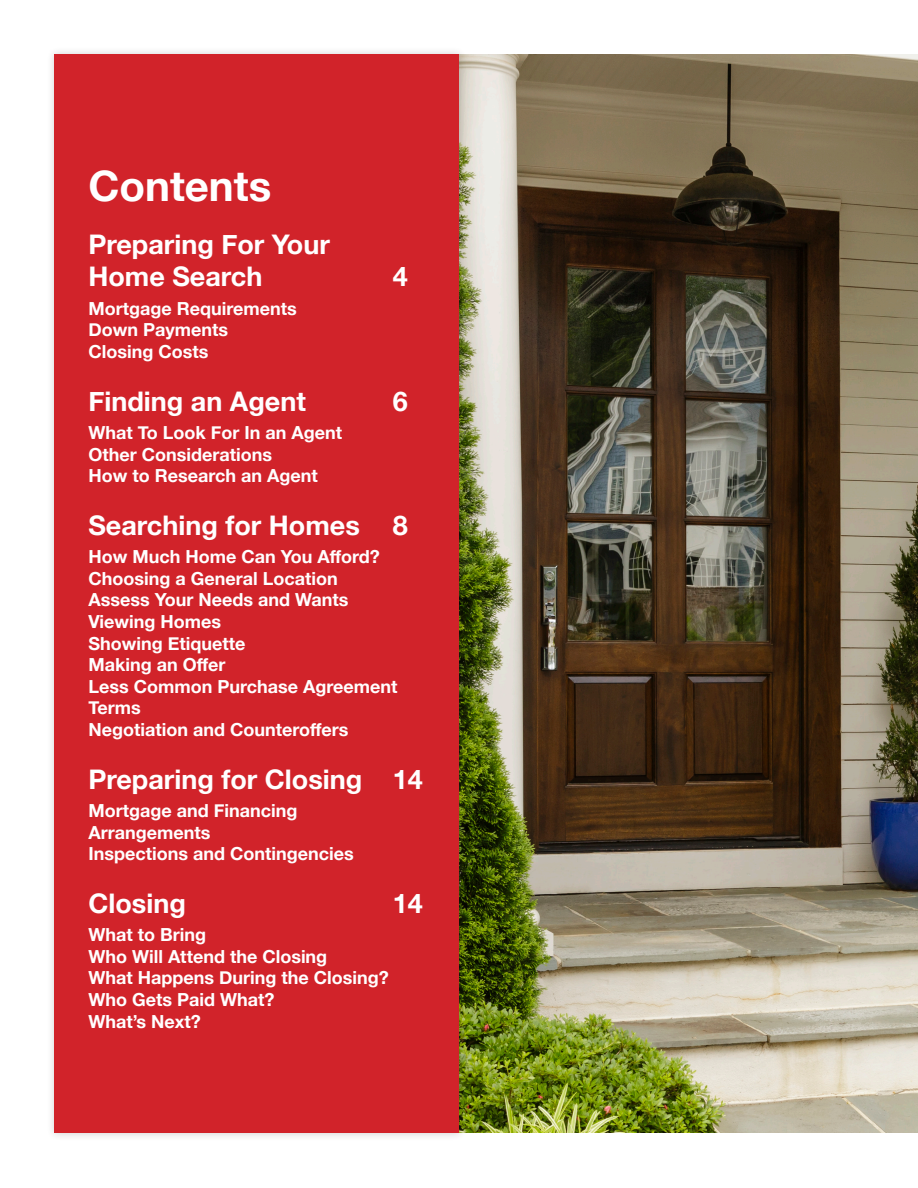
<style>
.page{position:relative;width:918px;height:1188px;background:#fff}
.page>*{position:absolute;margin:0;border:0;box-sizing:border-box;transform-origin:0 0}
.TOC_-_Heading{font:700 42px "Helvetica Neue";color:#fff}
.t1{font:700 27px/32.4px "Helvetica Neue";color:#fff}
.t2{font:700 18px/21.6px "Helvetica Neue";color:#fff}
</style>
<div class="page">
<img style="left:467px;top:55px;width:451px;height:1077px">
<div style="left:46px;top:46px;width:421px;height:1096px;background:#231f20;opacity:.2"></div>
<div style="left:55px;top:55px;width:404px;height:1078px;background:#d1232a"></div>
<p class="TOC_-_Heading" style="left:88px;top:153px;width:184px">Contents</p>
<p class="t1" style="left:88px;top:229px;width:243px">Preparing For Your<br>Home Search</p>
<p class="t1" style="left:393px;top:261px;width:17px">4</p>
<p class="t2" style="left:88px;top:298px;width:210px">Mortgage Requirements</p>
<p class="t2" style="left:88px;top:320px;width:141px">Down Payments</p>
<p class="t2" style="left:88px;top:341px;width:121px">Closing Costs</p>
<p class="t1" style="left:88px;top:386px;width:219px">Finding an Agent</p>
<p class="t1" style="left:393px;top:386px;width:17px">6</p>
<p class="t2" style="left:88px;top:422px;width:255px">What To Look For In an Agent</p>
<p class="t2" style="left:88px;top:444px;width:185px">Other Considerations</p>
<p class="t2" style="left:88px;top:465px;width:231px">How to Research an Agent</p>
<p class="t1" style="left:88px;top:510px;width:321px">Searching for Homes 8</p>
<p class="t2" style="left:88px;top:546px;width:293px">How Much Home Can You Afford?</p>
<p class="t2" style="left:88px;top:568px;width:251px">Choosing a General Location</p>
<p class="t2" style="left:88px;top:590px;width:262px">Assess Your Needs and Wants</p>
<p class="t2" style="left:88px;top:611px;width:134px">Viewing Homes</p>
<p class="t2" style="left:88px;top:633px;width:158px">Showing Etiquette</p>
<p class="t2" style="left:88px;top:654px;width:139px">Making an Offer</p>
<p class="t2" style="left:88px;top:676px;width:310px">Less Common Purchase Agreement<br>Terms</p>
<p class="t2" style="left:88px;top:719px;width:262px">Negotiation and Counteroffers</p>
<p class="t1" style="left:88px;top:764px;width:336px">Preparing for Closing 14</p>
<p class="t2" style="left:88px;top:800px;width:210px">Mortgage and Financing<br>Arrangements</p>
<p class="t2" style="left:88px;top:843px;width:267px">Inspections and Contingencies</p>
<p class="t1" style="left:88px;top:888px;width:99px">Closing</p>
<p class="t1" style="left:393px;top:888px;width:32px">14</p>
<p class="t2" style="left:88px;top:924px;width:119px">What to Bring</p>
<p class="t2" style="left:88px;top:946px;width:240px">Who Will Attend the Closing</p>
<p class="t2" style="left:88px;top:968px;width:302px">What Happens During the Closing?</p>
<p class="t2" style="left:88px;top:989px;width:187px">Who Gets Paid What?</p>
<p class="t2" style="left:88px;top:1011px;width:114px">What’s Next?</p>
</div>
